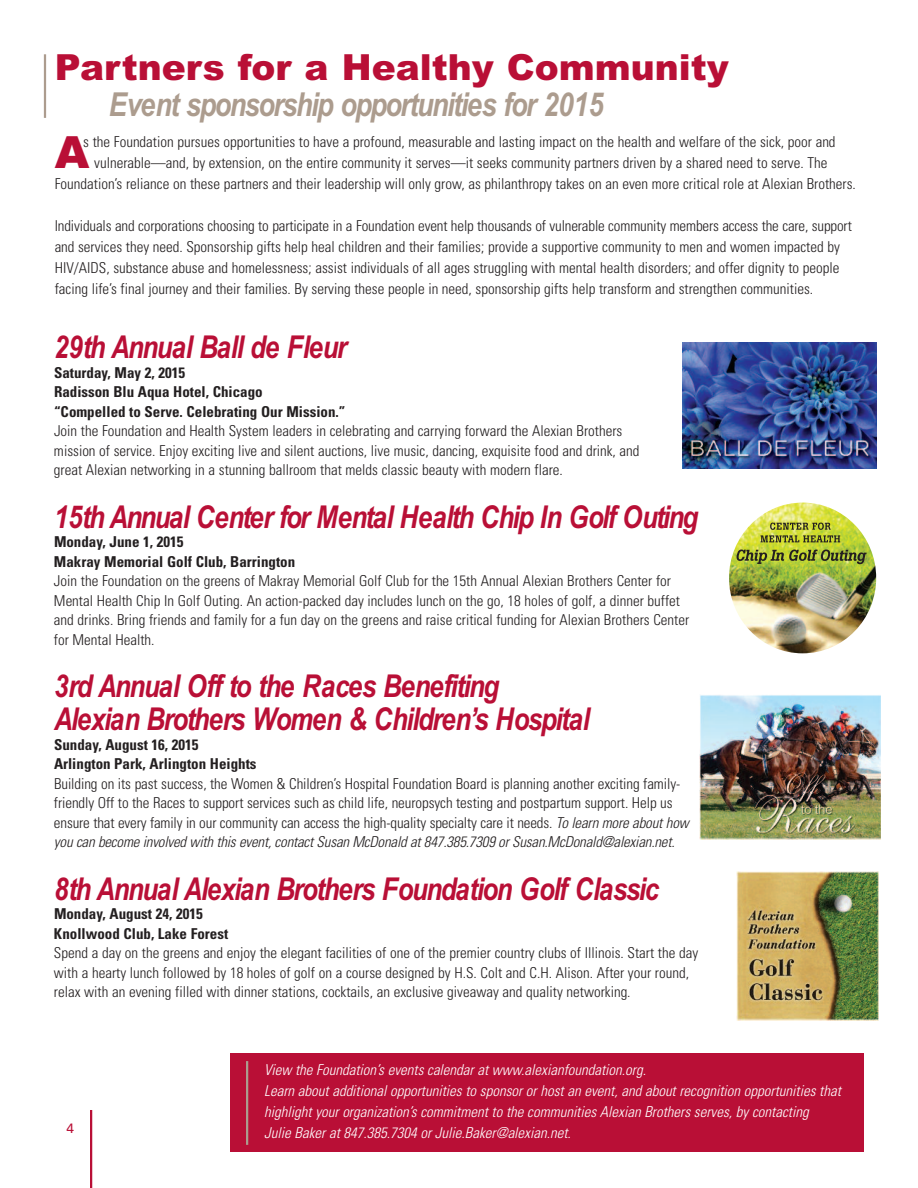
<style>
.page{position:relative;width:918px;height:1188px;background:#fff}
.page>*{position:absolute;margin:0;border:0;box-sizing:border-box;transform-origin:0 0}
.t1{font:900 44.4px "Arial";color:#b90f36}
.t2{font:900 36px "Arial";color:#b90f36}
.t3{font:italic 700 33px "Arial Narrow";letter-spacing:-.045em;color:#ac9c8e}
.t4{font:italic 700 31.5px/33px "Arial Narrow";letter-spacing:-.045em;color:#b90f36}
.t5{font:300 condensed 15px/19.5px "Univers";color:#231f20}
.t6{font:italic 300 condensed 15px/21px "Univers";color:#fff}
.t7{font:700 condensed 15px/19.5px "Univers";color:#231f20}
.t8{font:13.5px "Univers";color:#b90f36}
.s1{font-style:italic}
</style>
<div class="page">
<hr style="left:90px;top:1110px;width:2px;height:78px;background:#b90f36">
<hr style="left:44px;top:54px;width:2px;height:64px;background:#ac9c8e">
<div style="left:231px;top:1053px;width:633px;height:99px;background:#b90f36"></div>
<hr style="left:246px;top:1061px;width:2px;height:84px;background:#ac9c8e">
<img style="left:729px;top:503px;width:147px;height:150px;border-radius:50%">
<svg style="left:761px;top:522px;width:79px;height:20px;background:#a1a834"></svg>
<svg style="left:737px;top:550px;width:130px;height:14px;background:#84922f"></svg>
<img style="left:699px;top:695px;width:181px;height:144px">
<img style="left:736px;top:872px;width:142px;height:149px">
<img style="left:682px;top:343px;width:195px;height:126px">
<h2 class="t2" style="left:55px;top:46px;width:676px">Partners for a Healthy Community</h2>
<h3 class="t3" style="left:109px;top:85px;width:496px">Event sponsorship opportunities for 2015</h3>
<p class="t5" style="left:83px;top:133px;width:754px">s the Foundation pursues opportunities to have a profound, measurable and lasting impact on the health and welfare of the sick, poor and</p>
<p class="t5" style="left:94px;top:154px;width:735px">vulnerable—and, by extension, on the entire community it serves—it seeks community partners driven by a shared need to serve. The</p>
<p class="t5" style="left:55px;top:175px;width:803px">Foundation’s reliance on these partners and their leadership will only grow, as philanthropy takes on an even more critical role at Alexian Brothers.</p>
<p class="t5" style="left:55px;top:217px;width:799px;line-height:21px">Individuals and corporations choosing to participate in a Foundation event help thousands of vulnerable community members access the care, support and services they need. Sponsorship gifts help heal children and their families; provide a supportive community to men and women impacted by HIV/AIDS, substance abuse and homelessness; assist individuals of all ages struggling with mental health disorders; and offer dignity to people facing life’s final journey and their families. By serving these people in need, sponsorship gifts help transform and strengthen communities.</p>
<h1 class="t1" style="left:55px;top:127px;width:36px">A</h1>
<h3 class="t4" style="left:54px;top:331px;width:295px">29th Annual Ball de Fleur</h3>
<p class="t7" style="left:54px;top:364px;width:293px">Saturday, May 2, 2015<br>Radisson Blu Aqua Hotel, Chicago<br>“Compelled to Serve. Celebrating Our Mission.”</p>
<p class="t5" style="left:54px;top:422px;width:587px">Join the Foundation and Health System leaders in celebrating and carrying forward the Alexian Brothers mission of service. Enjoy exciting live and silent auctions, live music, dancing, exquisite food and drink, and great Alexian networking in a stunning ballroom that melds classic beauty with modern flare.</p>
<h3 class="t4" style="left:54px;top:500px;width:646px">15th Annual Center for Mental Health Chip In Golf Outing</h3>
<p class="t7" style="left:54px;top:533px;width:243px">Monday, June 1, 2015<br>Makray Memorial Golf Club, Barrington</p>
<p class="t5" style="left:54px;top:572px;width:637px">Join the Foundation on the greens of Makray Memorial Golf Club for the 15th Annual Alexian Brothers Center for Mental Health Chip In Golf Outing. An action-packed day includes lunch on the go, 18 holes of golf, a dinner buffet and drinks. Bring friends and family for a fun day on the greens and raise critical funding for Alexian Brothers Center for Mental Health.</p>
<h3 class="t4" style="left:54px;top:670px;width:537px">3rd Annual Off to the Races Benefiting<br>Alexian Brothers Women &amp; Children’s Hospital</h3>
<p class="t7" style="left:54px;top:736px;width:204px">Sunday, August 16, 2015<br>Arlington Park, Arlington Heights</p>
<p class="t5" style="left:54px;top:775px;width:636px">Building on its past success, the Women &amp; Children’s Hospital Foundation Board is planning another exciting family&shy;friendly Off to the Races to support services such as child life, neuropsych testing and postpartum support. Help us ensure that every family in our community can access the high-quality specialty care it needs. <span class="s1">To learn more about how you can become involved with this event, contact Susan McDonald at 847.385.7309 or Susan.McDonald@alexian.net.</span></p>
<h3 class="t4" style="left:54px;top:872px;width:607px">8th Annual Alexian Brothers Foundation Golf Classic</h3>
<p class="t7" style="left:54px;top:905px;width:176px">Monday, August 24, 2015<br>Knollwood Club, Lake Forest</p>
<p class="t5" style="left:54px;top:944px;width:646px">Spend a day on the greens and enjoy the elegant facilities of one of the premier country clubs of Illinois. Start the day with a hearty lunch followed by 18 holes of golf on a course designed by H.S. Colt and C.H. Alison. After your round, relax with an evening filled with dinner stations, cocktails, an exclusive giveaway and quality networking.</p>
<p class="t8" style="left:66px;top:1124px;width:9px">4</p>
<p class="t6" style="left:264px;top:1060px;width:578px">View the Foundation’s events calendar at www.alexianfoundation.org.<br>Learn about additional opportunities to sponsor or host an event, and about recognition opportunities that highlight your organization’s commitment to the communities Alexian Brothers serves, by contacting<br>Julie Baker at 847.385.7304 or Julie.Baker@alexian.net.</p>
</div>
